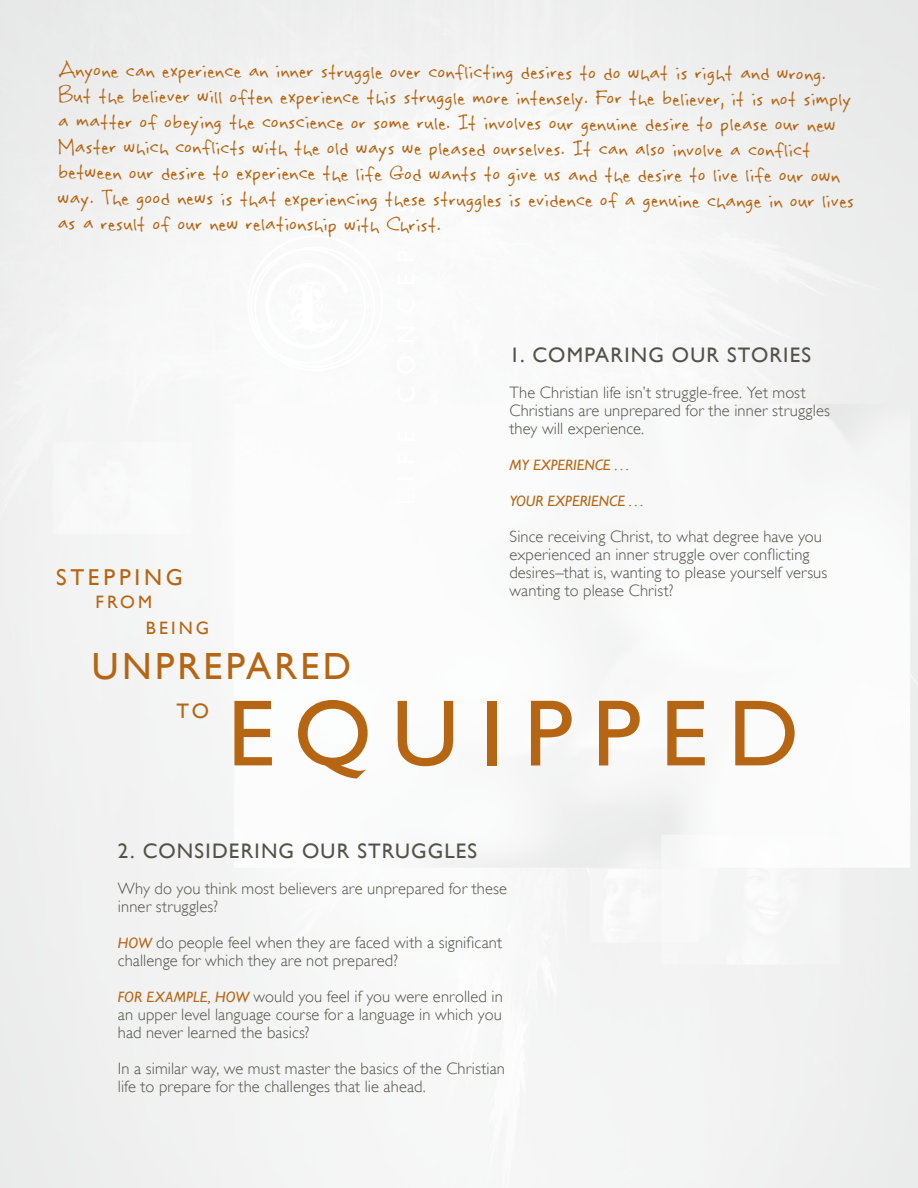
<style>
.page{position:relative;width:918px;height:1188px;background:#fff}
.page>*{position:absolute;margin:0;border:0;box-sizing:border-box;transform-origin:0 0}
.t1{font:94.65px "Gill Sans";letter-spacing:.21em;color:#b66512}
.t2{font:37.8px "Gill Sans";letter-spacing:.085em;color:#b66512}
.t3{font:25.35px/25.3px "Rabiohead";letter-spacing:-.005em;color:#b66512}
.t4{font:22.95px "Gill Sans";letter-spacing:.165em;color:#b66512}
.t5{font:21px "Gill Sans";letter-spacing:.055em;color:#535249}
.t6{font:21px "Gill Sans";color:#b66512}
.t7{font:18px "Gill Sans";letter-spacing:.17em;color:#b66512}
.t8{font:300 16.5px/18px "Gill Sans";letter-spacing:.005em;color:#535249}
.t9{font:italic 15px "Gill Sans";color:#b66512}
.s1{font-weight:400;font-style:italic;font-size:15px;color:#b66512}
</style>
<div class="page">
<div style="left:504px;top:345px;width:346px;height:294px;background:#f8f8f9"></div>
<div style="left:112px;top:841px;width:398px;height:316px;background:#f5f5f6"></div>
<p class="t3" style="left:57px;top:58px;width:798px">Anyone can experience an inner struggle over conflicting desires to do what is right and wrong.<br>But the believer will often experience this struggle more intensely. For the believer, it is not simply a matter of obeying the conscience or some rule. It involves our genuine desire to please our new Master which conflicts with the old ways we pleased ourselves. It can also involve a conflict between our desire to experience the life God wants to give us and the desire to live life our own way. The good news is that experiencing these struggles is evidence of a genuine change in our lives as a result of our new relationship with Christ.</p>
<p class="t5" style="left:509px;top:343px;width:303px">1. COMPARING OUR STORIES</p>
<p class="t8" style="left:509px;top:384px;width:298px">The Christian life isn’t struggle-free. Yet most</p>
<p class="t8" style="left:509px;top:402px;width:322px">Christians are unprepared for the inner struggles</p>
<p class="t8" style="left:509px;top:420px;width:136px">they will experience.</p>
<p class="t9" style="left:509px;top:457px;width:121px">MY EXPERIENCE . . .</p>
<p class="t9" style="left:509px;top:493px;width:136px">YOUR EXPERIENCE . . .</p>
<p class="t8" style="left:509px;top:528px;width:314px">Since receiving Christ, to what degree have you experienced an inner struggle over conflicting</p>
<p class="t8" style="left:509px;top:564px;width:319px">desires–that is, wanting to please yourself versus wanting to please Christ?</p>
<p class="t4" style="left:56px;top:564px;width:128px">STEPPING</p>
<p class="t7" style="left:96px;top:592px;width:58px">FROM</p>
<p class="t7" style="left:146px;top:618px;width:65px">BEING</p>
<p class="t2" style="left:92px;top:644px;width:261px">UNPREPARED</p>
<p class="t6" style="left:177px;top:699px;width:34px">TO</p>
<p class="t1" style="left:227px;top:678px;width:573px">EQUIPPED</p>
<p class="t5" style="left:118px;top:839px;width:361px">2. CONSIDERING OUR STRUGGLES</p>
<p class="t8" style="left:118px;top:880px;width:391px">Why do you think most believers are unprepared for these inner struggles?</p>
<p class="t8" style="left:118px;top:934px;width:386px"><span class="s1">HOW</span> do people feel when they are faced with a significant challenge for which they are not prepared?</p>
<p class="t8" style="left:118px;top:988px;width:386px;text-align:justify"><span class="s1">FOR EXAMPLE, HOW</span> would you feel if you were enrolled in an upper level language course for a language in which you had never learned the basics?</p>
<p class="t8" style="left:118px;top:1060px;width:389px">In a similar way, we must master the basics of the Christian life to prepare for the challenges that lie ahead.</p>
</div>
